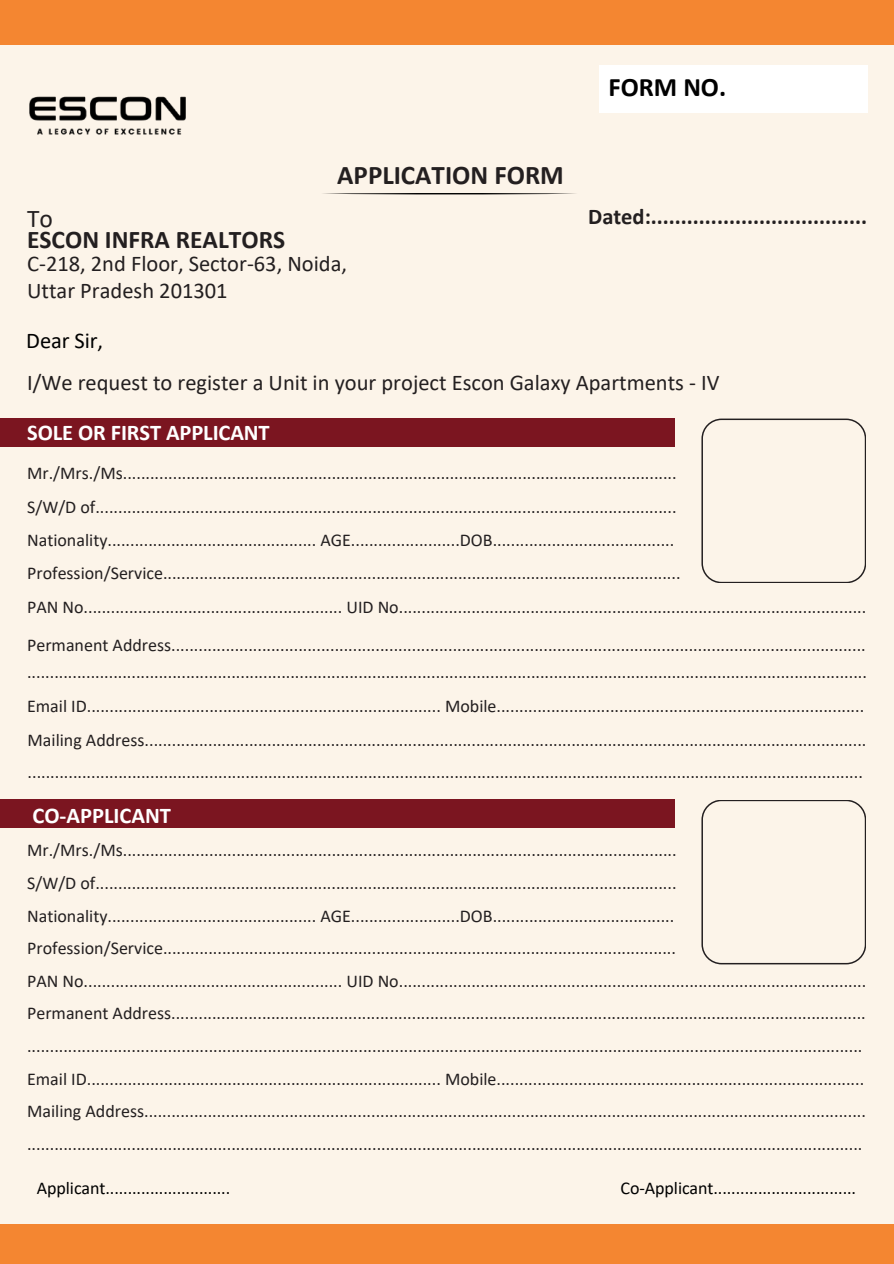
<style>
.page{position:relative;width:894px;height:1264px;background:#fff}
.page>*{position:absolute;margin:0;border:0;box-sizing:border-box;transform-origin:0 0}
.t1{font:700 27px "Calibri";color:#231f20}
.t2{font:700 26.7px "Calibri";color:#000}
.t3{font:700 25.5px "Calibri";color:#231f20}
.t4{font:25.5px "Calibri";color:#231f20}
.t5{font:22.5px/27px "Calibri";color:#231f20}
.t6{font:700 22.5px "Calibri";color:#231f20}
.t7{font:700 22.5px "Calibri";letter-spacing:-.005em;color:#fff}
.t8{font:22.5px "Calibri";letter-spacing:-.005em;color:#000}
.t9{font:18px/32.7px "Calibri";color:#231f20}
.t10{font:18px "Calibri";letter-spacing:-.005em;color:#000}
</style>
<div class="page">
<div style="left:0;top:0;width:893px;height:1263px;background:#fcf4e9"></div>
<div style="left:0;top:1224px;width:893px;height:39px;background:#f48631"></div>
<div style="left:0;top:0;width:893px;height:45px;background:#f48631"></div>
<svg style="left:323px;top:193px;width:253px;height:1px"></svg>
<div style="left:0;top:419px;width:674px;height:28px;background:#7b1520"></div>
<div style="left:0;top:799px;width:674px;height:29px;background:#7b1520"></div>
<svg style="left:701px;top:418px;width:165px;height:165px"></svg>
<svg style="left:701px;top:800px;width:165px;height:164px"></svg>
<div style="left:599px;top:66px;width:268px;height:47px;background:#fff"></div>
<img style="left:29px;top:96px;width:157px;height:39px">
<h2 class="t2" style="left:608px;top:76px;width:119px">FORM NO.</h2>
<h1 class="t1" style="left:337px;top:164px;width:228px">APPLICATION FORM</h1>
<h3 class="t4" style="left:27px;top:208px;width:27px">To</h3>
<h3 class="t3" style="left:27px;top:229px;width:259px">ESCON INFRA REALTORS</h3>
<p class="t5" style="left:27px;top:252px;width:321px">C-218, 2nd Floor, Sector-63, Noida,<br>Uttar Pradesh 201301</p>
<p class="t8" style="left:26px;top:331px;width:78px">Dear Sir,</p>
<p class="t6" style="left:588px;top:207px;width:280px">Dated:....................................</p>
<p class="t5" style="left:27px;top:371px;width:693px">I/We request to register a Unit in your project Escon Galaxy Apartments - IV</p>
<p class="t7" style="left:27px;top:423px;width:244px">SOLE OR FIRST APPLICANT</p>
<p class="t9" style="left:27px;top:458px;width:651px">Mr./Mrs./Ms..........................................................................................................................</p>
<p class="t9" style="left:27px;top:491px;width:650px">S/W/D of................................................................................................................................</p>
<p class="t9" style="left:27px;top:524px;width:840px;line-height:33.3px">Nationality.............................................. AGE........................DOB........................................<br>Profession/Service..................................................................................................................<br>PAN No......................................................... UID No.......................................................................................................</p>
<p class="t9" style="left:27px;top:633px;width:841px;line-height:27px">Permanent Address......................................................................................................................................................... .........................................................................................................................................................................................</p>
<p class="t9" style="left:27px;top:690px;width:840px;line-height:33.5px">Email ID.............................................................................. Mobile.................................................................................<br>Mailing Address............................................................................................................................................................... ........................................................................................................................................................................................</p>
<p class="t7" style="left:32px;top:806px;width:140px">CO-APPLICANT</p>
<p class="t9" style="left:27px;top:835px;width:840px">Mr./Mrs./Ms..........................................................................................................................<br>S/W/D of................................................................................................................................<br>Nationality.............................................. AGE........................DOB........................................<br>Profession/Service.................................................................................................................<br>PAN No......................................................... UID No.......................................................................................................<br>Permanent Address......................................................................................................................................................... ........................................................................................................................................................................................<br>Email ID.............................................................................. Mobile.................................................................................<br>Mailing Address............................................................................................................................................................... ........................................................................................................................................................................................</p>
<p class="t10" style="left:37px;top:1180px;width:195px">Applicant............................</p>
<p class="t10" style="left:620px;top:1180px;width:237px">Co-Applicant................................</p>
</div>
